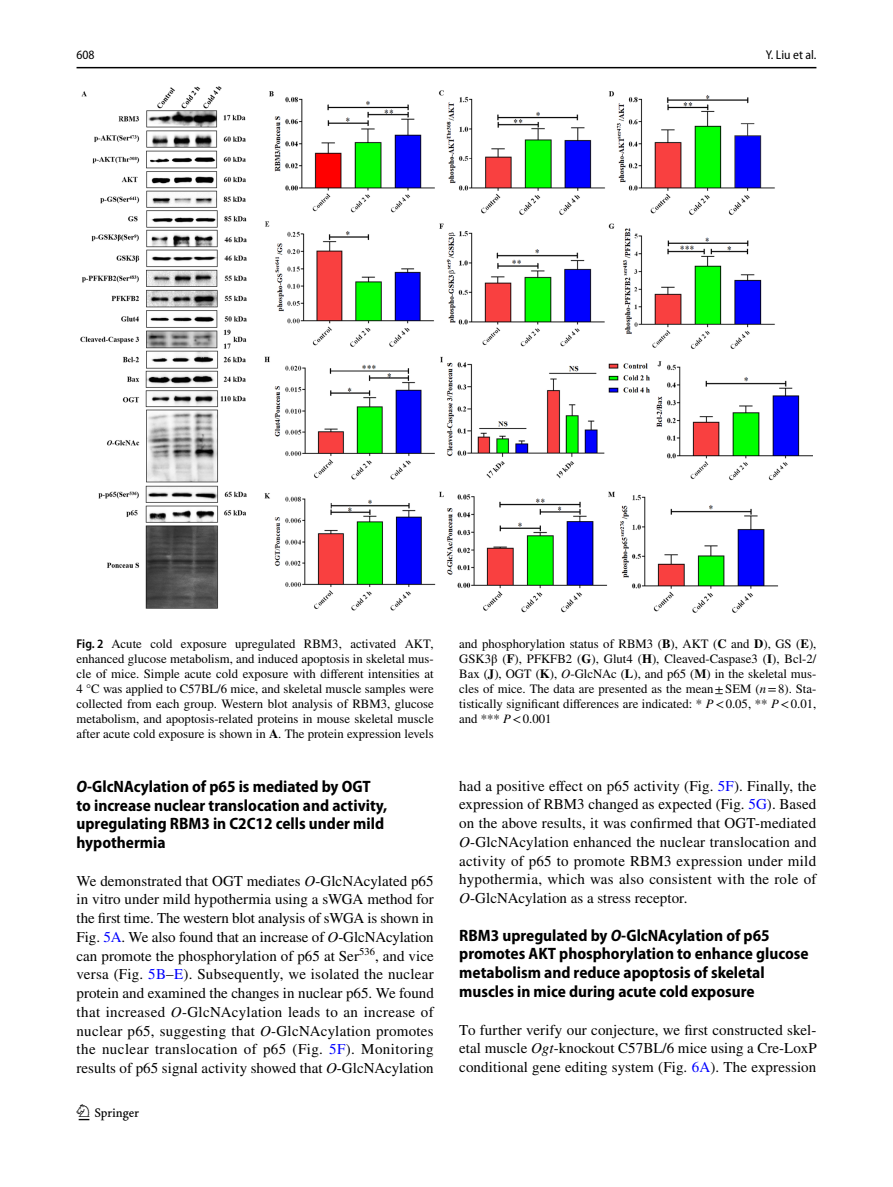
<style>
.page{position:relative;width:893px;height:1187px;background:#fff}
.page>*{position:absolute;margin:0;border:0;box-sizing:border-box;transform-origin:0 0}
.t1{font:22.5px "Springnew Regular 2";color:#000}
.t2{font:700 semi-condensed 16.5px/18.8px "Myriad Pro";color:#000}
.t3{font:15px/18.8px "STIX";letter-spacing:.005em;color:#000;text-align:justify}
.t4{font:12.75px/15px "STIX";color:#000;text-align:justify}
.t5{font:semi-condensed 12.75px "Myriad Pro";color:#000}
.s1{font-family:"Myriad Pro";font-weight:600;font-stretch:semi-condensed}
.s2{font-weight:700}
.s3{font-style:italic}
.s4{color:#00f}
</style>
<div class="page">
<hr style="left:77px;top:67px;width:739px;height:1px;background:#000">
<img style="left:81px;top:87px;width:731px;height:525px">
<p class="t5" style="left:77px;top:48px;width:20px">608</p>
<p class="t5" style="left:766px;top:48px;width:52px">Y. Liu et al.</p>
<p class="t4" style="left:77px;top:637px;width:359px"><span class="s1">Fig. 2</span> Acute cold exposure upregulated RBM3, activated AKT, enhanced glucose metabolism, and induced apoptosis in skeletal mus&shy;cle of mice. Simple acute cold exposure with different intensities at 4 °C was applied to C57BL/6 mice, and skeletal muscle samples were collected from each group. Western blot analysis of RBM3, glucose metabolism, and apoptosis-related proteins in mouse skeletal muscle after acute cold exposure is shown in <span class="s2">A</span>. The protein expression levels</p>
<p class="t4" style="left:459px;top:637px;width:359px">and phosphorylation status of RBM3 (<span class="s2">B</span>), AKT (<span class="s2">C</span> and <span class="s2">D</span>), GS (<span class="s2">E</span>), GSK3β (<span class="s2">F</span>), PFKFB2 (<span class="s2">G</span>), Glut4 (<span class="s2">H</span>), Cleaved-Caspase3 (<span class="s2">I</span>), Bcl-2/ Bax (<span class="s2">J</span>), OGT (<span class="s2">K</span>), <span class="s3">O</span>-GlcNAc (<span class="s2">L</span>), and p65 (<span class="s2">M</span>) in the skeletal mus&shy;cles of mice. The data are presented as the mean±SEM (<span class="s3">n</span>=8). Sta&shy;tistically significant differences are indicated: * <span class="s3">P</span>&lt;0.05, ** <span class="s3">P</span>&lt;0.01, and *** <span class="s3">P</span>&lt;0.001</p>
<p class="t2" style="left:77px;top:777px;width:312px"><span class="s3">O</span>‑GlcNAcylation of p65 is mediated by OGT to increase nuclear translocation and activity, upregulating RBM3 in C2C12 cells under mild hypothermia</p>
<p class="t3" style="left:77px;top:872px;width:359px">We demonstrated that OGT mediates <span class="s3">O</span>-GlcNAcylated p65 in vitro under mild hypothermia using a sWGA method for the first time. The western blot analysis of sWGA is shown in Fig. <span class="s4">5A</span>. We also found that an increase of <span class="s3">O</span>-GlcNAcylation can promote the phosphorylation of p65 at Ser<sup>536</sup>, and vice versa (Fig. <span class="s4">5B</span>–<span class="s4">E</span>). Subsequently, we isolated the nuclear protein and examined the changes in nuclear p65. We found that increased <span class="s3">O</span>-GlcNAcylation leads to an increase of nuclear p65, suggesting that <span class="s3">O</span>-GlcNAcylation promotes the nuclear translocation of p65 (Fig. <span class="s4">5F</span>). Monitoring results of p65 signal activity showed that <span class="s3">O</span>-GlcNAcylation</p>
<h1 class="t1" style="left:79px;top:1104px;width:62px">1 3</h1>
<p class="t3" style="left:459px;top:777px;width:359px">had a positive effect on p65 activity (Fig. <span class="s4">5F</span>). Finally, the expression of RBM3 changed as expected (Fig. <span class="s4">5G</span>). Based on the above results, it was confirmed that OGT-mediated <span class="s3">O</span>-GlcNAcylation enhanced the nuclear translocation and activity of p65 to promote RBM3 expression under mild hypothermia, which was also consistent with the role of <span class="s3">O</span>-GlcNAcylation as a stress receptor.</p>
<p class="t2" style="left:459px;top:925px;width:351px">RBM3 upregulated by <span class="s3">O</span>‑GlcNAcylation of p65 promotes AKT phosphorylation to enhance glucose metabolism and reduce apoptosis of skeletal muscles in mice during acute cold exposure</p>
<p class="t3" style="left:459px;top:1021px;width:359px">To further verify our conjecture, we first constructed skel&shy;etal muscle <span class="s3">Ogt</span>-knockout C57BL/6 mice using a Cre-LoxP conditional gene editing system (Fig. <span class="s4">6A</span>). The expression</p>
</div>
